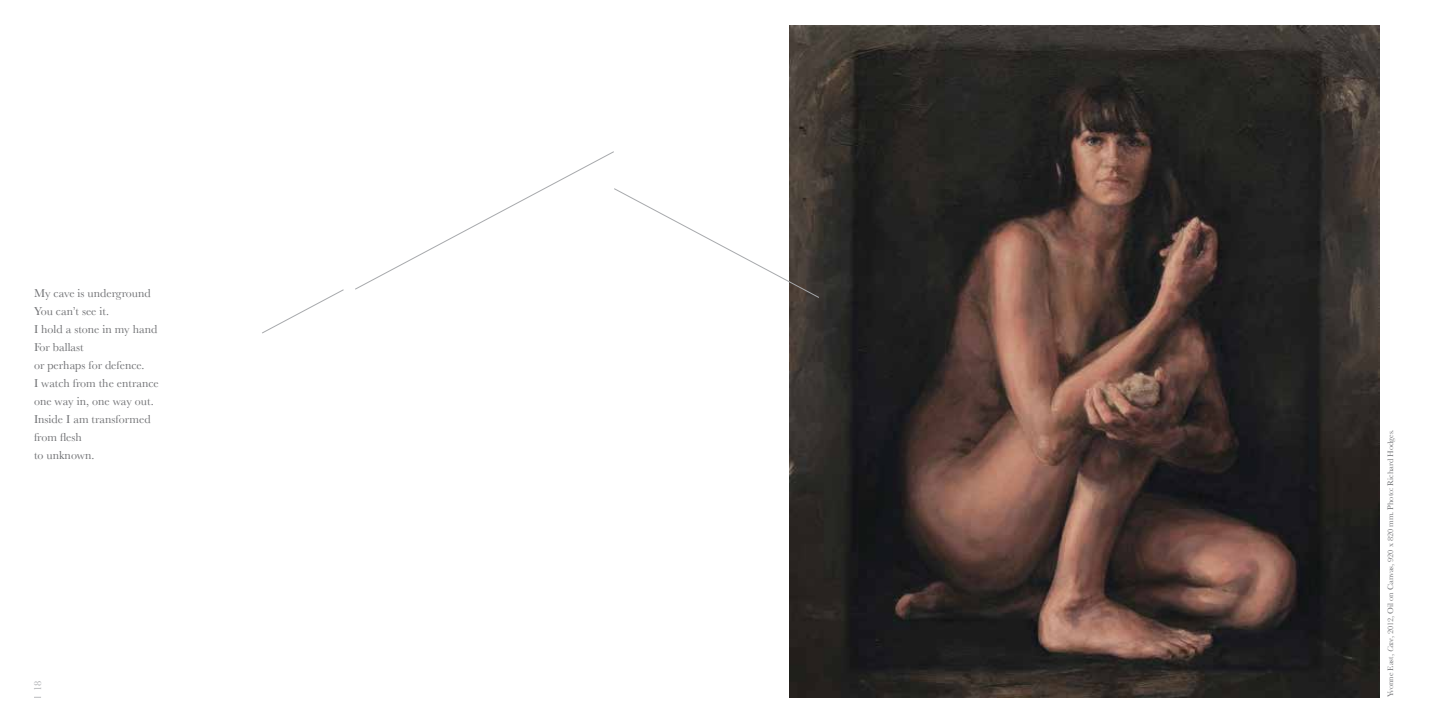
<style>
.page{position:relative;width:1446px;height:723px;background:#fff}
.page>*{position:absolute;margin:0;border:0;box-sizing:border-box;transform-origin:0 0}
.t1{font:12px/18px "Baskerville";color:#6d6e71}
.t2{font:10.5px "Baskerville";color:#a7a9ac}
.t3{font:8.25px "Baskerville";color:#6d6e71}
.s1{font-style:italic}
</style>
<div class="page">
<img style="left:790px;top:26px;width:589px;height:671px">
<svg style="left:355px;top:151px;width:464px;height:147px"></svg>
<svg style="left:262px;top:289px;width:82px;height:44px"></svg>
<p class="t1" style="left:34px;top:284px;width:126px">My cave is underground<br>You can’t see it.<br>I hold a stone in my hand<br>For ballast<br>or perhaps for defence.<br>I watch from the entrance one way in, one way out.<br>Inside I am transformed from flesh<br>to unknown.</p>
<p class="t2" style="left:31px;top:691px;width:12px;rotate:-90deg">18</p>
<p class="t3" style="left:1385px;top:697px;width:269px;rotate:-90deg">Yvonne East, <span class="s1">Cave</span>, 2012, Oil on Canvas, 920 x 820 mm. Photo: Richard Hodges.</p>
</div>
